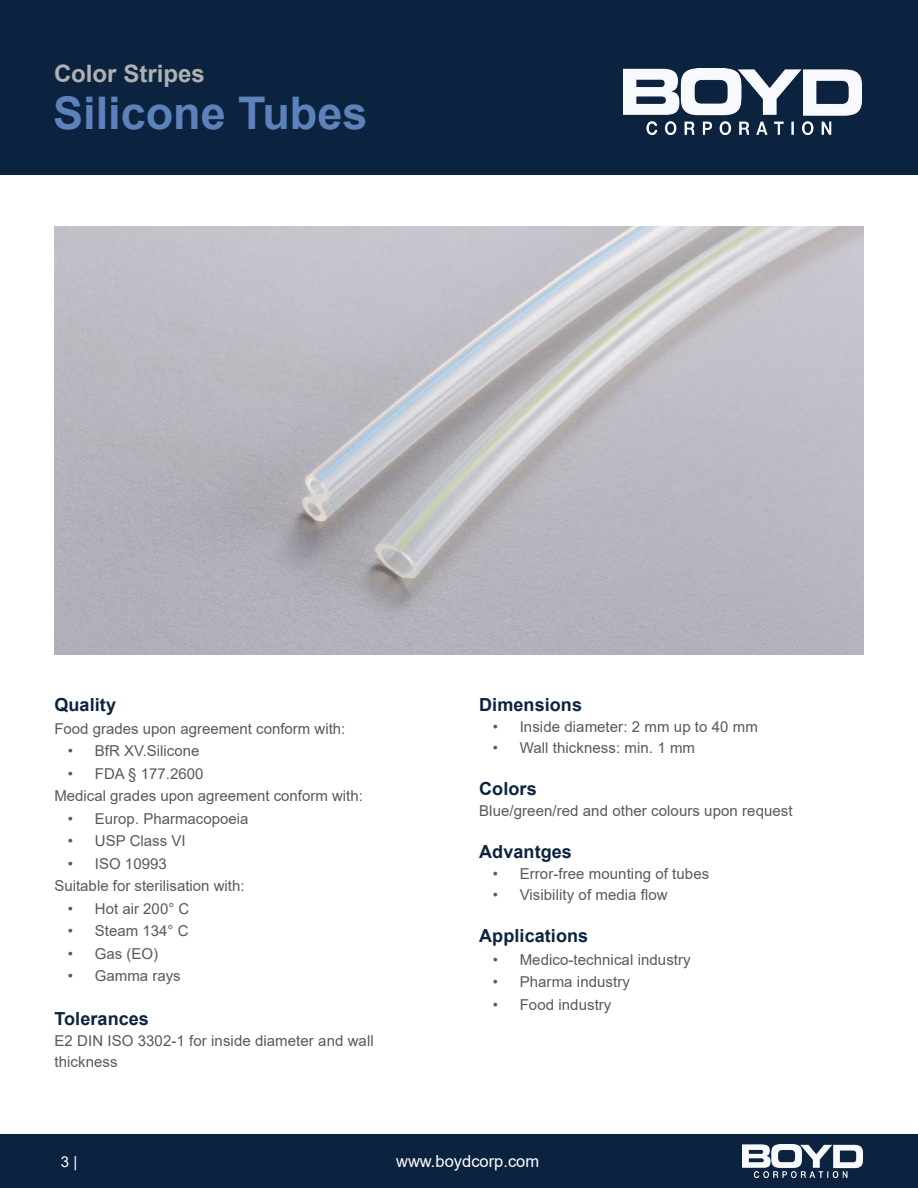
<style>
.page{position:relative;width:918px;height:1188px;background:#fff}
.page>*{position:absolute;margin:0;border:0;box-sizing:border-box;transform-origin:0 0}
.t1{font:700 45px "Arial";color:#5d81ba}
.t2{font:700 24px "Arial";color:#b0b0b0}
.t3{font:700 18px "Arial";letter-spacing:.005em;color:#0c233f}
.t4{font:16.5px "Arial";color:#fff}
.t5{font:15px/22.5px "Arial";letter-spacing:.005em;color:#58595b}
.t6{font:15px "Arial";color:#fff}
</style>
<div class="page">
<div style="left:0;top:0;width:918px;height:175px;background:#0c233f"></div>
<img style="left:624px;top:68px;width:238px;height:66px">
<div style="left:0;top:1134px;width:918px;height:54px;background:#0c233f"></div>
<img style="left:742px;top:1145px;width:121px;height:33px">
<img style="left:54px;top:227px;width:810px;height:427px">
<h2 class="t2" style="left:54px;top:57px;width:152px">Color Stripes</h2>
<h1 class="t1" style="left:53px;top:82px;width:316px">Silicone Tubes</h1>
<p class="t3" style="left:54px;top:692px;width:63px">Quality</p>
<p class="t5" style="left:54px;top:717px;width:292px">Food grades upon agreement conform with:</p>
<p class="t5" style="left:68px;top:740px;width:133px">• BfR XV.Silicone</p>
<p class="t5" style="left:54px;top:762px;width:310px;text-indent:14px">• FDA § 177.2600<br>Medical grades upon agreement conform with:</p>
<p class="t5" style="left:68px;top:807px;width:182px">• Europ. Pharmacopoeia</p>
<p class="t5" style="left:68px;top:830px;width:119px">• USP Class VI</p>
<p class="t5" style="left:54px;top:852px;width:192px;text-indent:14px">• ISO 10993<br>Suitable for sterilisation with:</p>
<p class="t5" style="left:68px;top:897px;width:123px">• Hot air 200° C</p>
<p class="t5" style="left:68px;top:920px;width:122px">• Steam 134° C</p>
<p class="t5" style="left:68px;top:942px;width:92px">• Gas (EO)</p>
<p class="t5" style="left:68px;top:965px;width:114px">• Gamma rays</p>
<p class="t3" style="left:54px;top:1006px;width:96px">Tolerances</p>
<p class="t5" style="left:54px;top:1030px;width:321px;line-height:21px">E2 DIN ISO 3302-1 for inside diameter and wall thickness</p>
<p class="t3" style="left:479px;top:692px;width:104px">Dimensions</p>
<p class="t5" style="left:493px;top:716px;width:267px">• Inside diameter: 2 mm up to 40 mm</p>
<p class="t5" style="left:493px;top:737px;width:204px">• Wall thickness: min. 1 mm</p>
<p class="t3" style="left:479px;top:776px;width:59px">Colors</p>
<p class="t5" style="left:479px;top:800px;width:315px">Blue/green/red and other colours upon request</p>
<p class="t3" style="left:479px;top:839px;width:94px">Advantges</p>
<p class="t5" style="left:493px;top:863px;width:218px">• Error-free mounting of tubes</p>
<p class="t5" style="left:493px;top:884px;width:177px">• Visibility of media flow</p>
<p class="t3" style="left:479px;top:923px;width:111px">Applications</p>
<p class="t5" style="left:493px;top:948px;width:200px">• Medico-technical industry</p>
<p class="t5" style="left:493px;top:971px;width:139px">• Pharma industry</p>
<p class="t5" style="left:493px;top:993px;width:120px">• Food industry</p>
<p class="t6" style="left:61px;top:1151px;width:18px">3 |</p>
<p class="t4" style="left:396px;top:1150px;width:145px">www.boydcorp.com</p>
</div>
